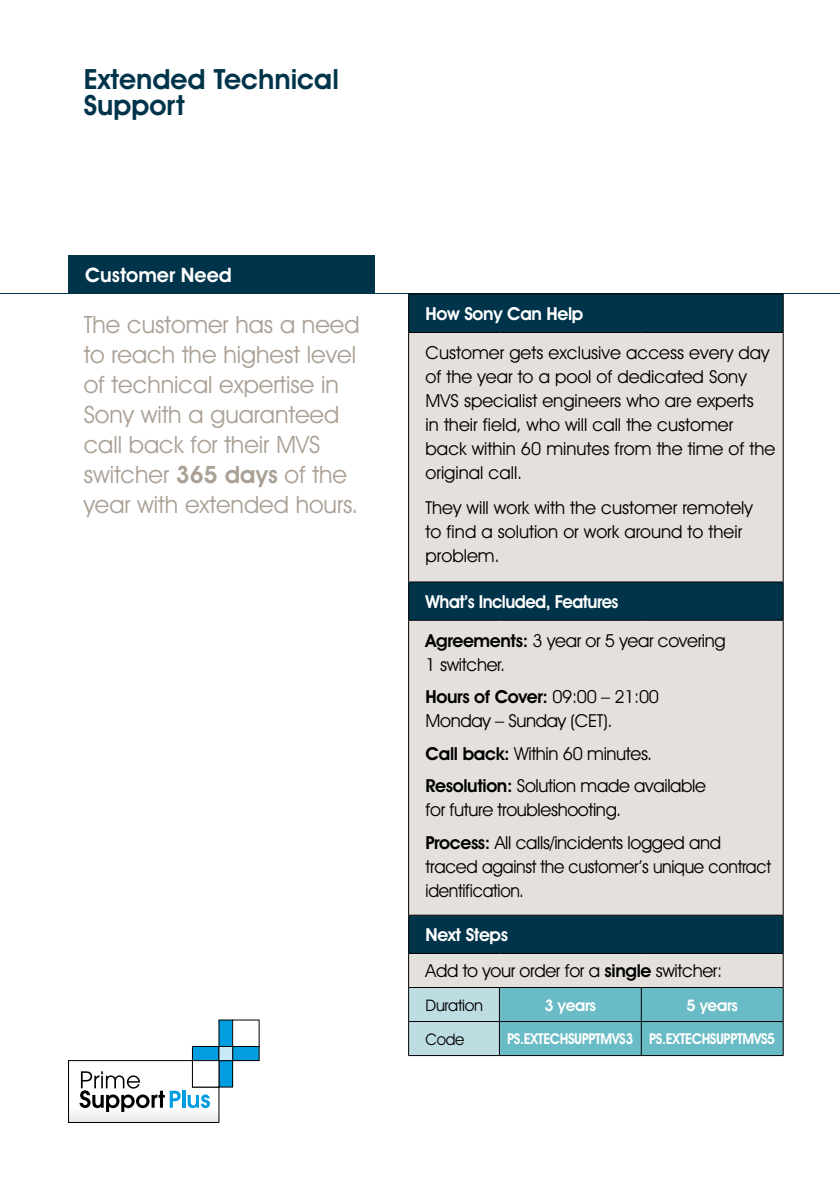
<style>
.page{position:relative;width:840px;height:1191px;background:#fff}
.page>*{position:absolute;margin:0;border:0;box-sizing:border-box;transform-origin:0 0}
.t1{font:600 28px/26px "Avant Garde IT Cby BT";color:#00344b}
.t2{font:24px/30px "Avant Garde IT Cby BT";color:#aaa095}
.t3{font:600 20px "Avant Garde IT Cby BT";color:#fff}
.t4{font:18px/32.6px "Avant Garde IT Cby BT";letter-spacing:-.02em;color:#000}
.t5{font:18px/24px "Avant Garde IT Cby BT";color:#000}
.t6{font:600 18px/38.2px "Avant Garde IT Cby BT";letter-spacing:-.03em;color:#fff;scale:.95 1}
.t7{font:600 18px "Avant Garde IT Cby BT";letter-spacing:-.03em;color:#fff}
.t8{font:600 16px "Avant Garde IT Cby BT";letter-spacing:-.02em;color:#fff}
.t9{font:16px "Avant Garde IT Cby BT";letter-spacing:-.02em;color:#000}
.t10{font:16px "Avant Garde IT Cby BT";letter-spacing:-.02em;color:#000;scale:.96 1}
.t11{font:600 15px "Avant Garde IT Cby BT";letter-spacing:-.03em;color:#fff;scale:.92 1}
.s1{font-weight:600}
.s2{color:#000}
.s3{font-weight:400;color:#000}
.s4{font-weight:600;color:#fff}
</style>
<div class="page">
<hr style="left:0;top:293px;width:839px;height:1px;background:#00344b">
<div style="left:68px;top:255px;width:306px;height:38px;background:#00344b"></div>
<div style="left:409px;top:294px;width:373px;height:38px;background:#00344b"></div>
<svg style="left:409px;top:333px;width:373px;height:654px;background:#c9cbca"></svg>
<svg style="left:409px;top:988px;width:373px;height:67px;background:#7dc2cb"></svg>
<hr style="left:408px;top:293px;width:91px;height:1px;background:#000">
<hr style="left:408px;top:294px;width:1px;height:38px;background:#000">
<hr style="left:499px;top:293px;width:142px;height:1px;background:#000">
<hr style="left:641px;top:293px;width:142px;height:1px;background:#000">
<hr style="left:782px;top:294px;width:1px;height:38px;background:#000">
<hr style="left:408px;top:332px;width:91px;height:1px;background:#000">
<hr style="left:408px;top:333px;width:1px;height:248px;background:#000">
<hr style="left:499px;top:332px;width:142px;height:1px;background:#000">
<hr style="left:641px;top:332px;width:142px;height:1px;background:#000">
<hr style="left:782px;top:333px;width:1px;height:248px;background:#000">
<hr style="left:408px;top:581px;width:91px;height:1px;background:#000">
<hr style="left:408px;top:582px;width:1px;height:38px;background:#000">
<hr style="left:499px;top:581px;width:142px;height:1px;background:#000">
<hr style="left:641px;top:581px;width:142px;height:1px;background:#000">
<hr style="left:782px;top:582px;width:1px;height:38px;background:#000">
<hr style="left:408px;top:915px;width:1px;height:38px;background:#000">
<hr style="left:782px;top:915px;width:1px;height:38px;background:#000">
<hr style="left:408px;top:953px;width:91px;height:1px;background:#000">
<hr style="left:408px;top:953px;width:1px;height:34px;background:#000">
<hr style="left:499px;top:953px;width:142px;height:1px;background:#000">
<hr style="left:641px;top:953px;width:142px;height:1px;background:#000">
<hr style="left:782px;top:953px;width:1px;height:34px;background:#000">
<hr style="left:408px;top:987px;width:91px;height:1px;background:#000">
<hr style="left:408px;top:987px;width:1px;height:34px;background:#000">
<hr style="left:499px;top:987px;width:142px;height:1px;background:#000">
<hr style="left:499px;top:987px;width:1px;height:34px;background:#000">
<hr style="left:641px;top:987px;width:142px;height:1px;background:#000">
<hr style="left:640px;top:987px;width:1px;height:34px;background:#000">
<hr style="left:782px;top:987px;width:1px;height:34px;background:#000">
<hr style="left:408px;top:1021px;width:91px;height:1px;background:#000">
<hr style="left:408px;top:1021px;width:1px;height:34px;background:#000">
<hr style="left:499px;top:1021px;width:142px;height:1px;background:#000">
<hr style="left:499px;top:1021px;width:1px;height:34px;background:#000">
<hr style="left:641px;top:1021px;width:142px;height:1px;background:#000">
<hr style="left:640px;top:1021px;width:1px;height:34px;background:#000">
<hr style="left:782px;top:1021px;width:1px;height:34px;background:#000">
<hr style="left:408px;top:1055px;width:91px;height:1px;background:#000">
<hr style="left:499px;top:1055px;width:142px;height:1px;background:#000">
<hr style="left:641px;top:1055px;width:142px;height:1px;background:#000">
<hr style="left:408px;top:620px;width:91px;height:1px;background:#000">
<hr style="left:408px;top:620px;width:1px;height:295px;background:#000">
<hr style="left:499px;top:620px;width:142px;height:1px;background:#000">
<hr style="left:641px;top:620px;width:142px;height:1px;background:#000">
<hr style="left:782px;top:620px;width:1px;height:295px;background:#000">
<hr style="left:408px;top:915px;width:91px;height:1px;background:#000">
<hr style="left:499px;top:915px;width:142px;height:1px;background:#000">
<hr style="left:641px;top:915px;width:142px;height:1px;background:#000">
<svg style="left:68px;top:1019px;width:192px;height:104px"></svg>
<h1 class="t1" style="left:84px;top:66px;width:256px">Extended Technical<br>Support</h1>
<p class="t3" style="left:85px;top:263px;width:148px">Customer Need</p>
<h2 class="t2" style="left:84px;top:309px;width:277px">The customer has a need to reach the highest level of technical expertise in<br>Sony with a guaranteed call back for their MVS switcher <span class="s1">365 days</span> of the year with extended hours.</h2>
<p class="t7" style="left:425px;top:303px;width:159px">How Sony Can Help</p>
<p class="t5" style="left:425px;top:340px;width:351px">Customer gets exclusive access every day of the year to a pool of dedicated Sony MVS specialist engineers who are experts<br>in their field, who will call the customer back within 60 minutes from the time of the original call.</p>
<p class="t5" style="left:425px;top:495px;width:328px">They will work with the customer remotely to find a solution or work around to their problem.</p>
<p class="t6" style="left:425px;top:582px;width:317px">What’s Included, Features<br><span class="s2">Agreements:</span> <span class="s3">3 year or 5 year covering</span></p>
<p class="t4" style="left:425px;top:647px;width:235px">1 switcher.<br><span class="s1">Hours of Cover:</span> 09:00 – 21:00</p>
<p class="t4" style="left:425px;top:704px;width:282px">Monday – Sunday (CET).<br><span class="s1">Call back:</span> Within 60 minutes.<br><span class="s1">Resolution:</span> Solution made available</p>
<p class="t4" style="left:425px;top:793px;width:297px">for future troubleshooting.<br><span class="s1">Process:</span> All calls/incidents logged and</p>
<p class="t4" style="left:425px;top:854px;width:347px;line-height:24px">traced against the customer’s unique contract identification.</p>
<p class="t4" style="left:425px;top:917px;width:298px;line-height:36px"><span class="s4">Next Steps<br></span>Add to your order for a <span class="s1">single</span> switcher:</p>
<p class="t9" style="left:425px;top:995px;width:59px">Duration</p>
<p class="t8" style="left:544px;top:995px;width:53px">3 years</p>
<p class="t8" style="left:686px;top:995px;width:53px">5 years</p>
<p class="t10" style="left:425px;top:1029px;width:42px">Code</p>
<p class="t11" style="left:507px;top:1030px;width:293px">PS.EXTECHSUPPTMVS3 PS.EXTECHSUPPTMVS5</p>
</div>
